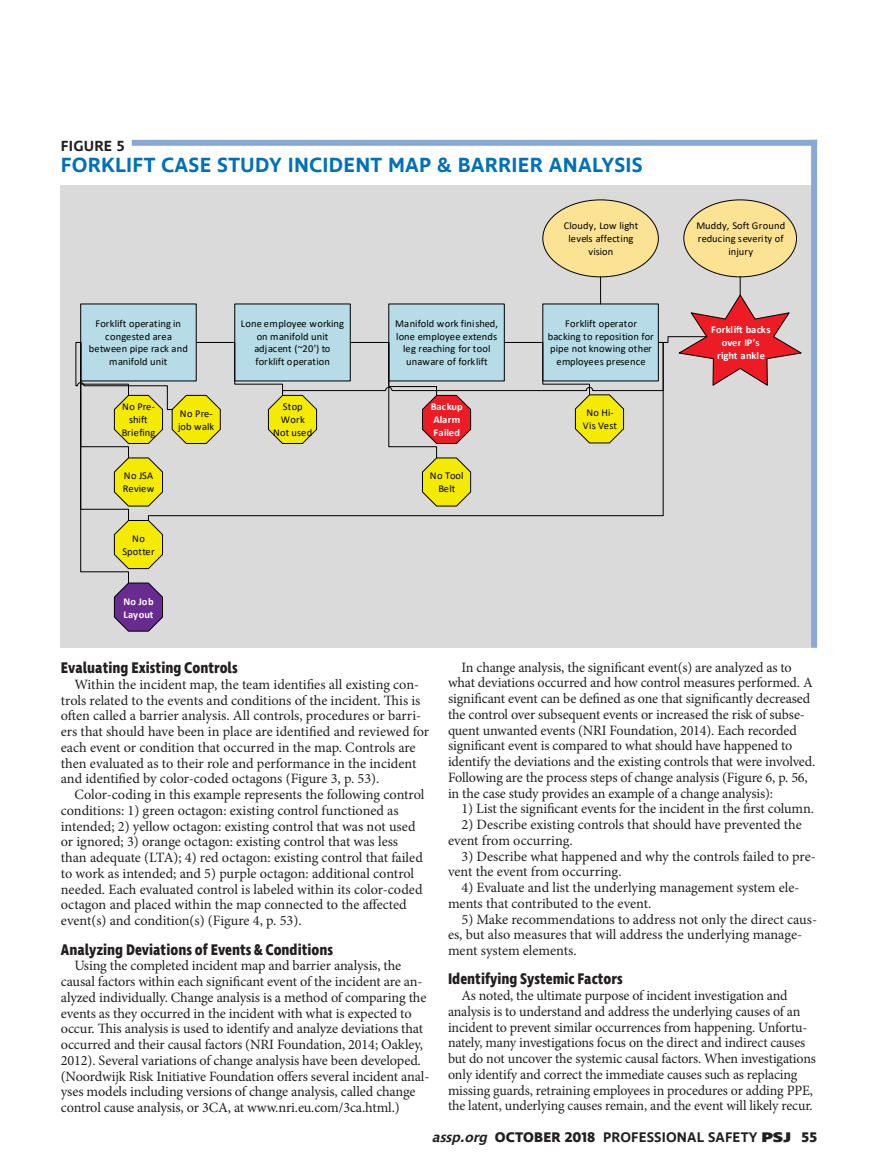
<style>
.page{position:relative;width:878px;height:1175px;background:#fff}
.page>*{position:absolute;margin:0;border:0;box-sizing:border-box;transform-origin:0 0}
.t1{font:600 21px "Ingra";letter-spacing:.01em;color:#0070b9}
.t2{font:700 15.75px "Ingra Cd";color:#231f20}
.t3{font:600 15px "Ingra";letter-spacing:.01em;color:#231f20}
.t4{font:14.25px/15.8px "Minion Pro";letter-spacing:-.01em;color:#231f20}
.t5{font:600 14.25px "Ingra";letter-spacing:.01em;color:#231f20}
.t6{font:10.5px/12.9px "Calibri";letter-spacing:.01em;color:#000;text-align:center}
.t7{font:700 10.5px/12.9px "Calibri";color:#fff}
.t8{font:700 10.35px/12.9px "Calibri";color:#fff;text-align:center}
.t9{font:10.35px "Calibri";letter-spacing:.005em;color:#000}
.s1{font-style:italic}
.s2{font-weight:700}
.s3{font-weight:800}
</style>
<div class="page">
<div style="left:61px;top:185px;width:756px;height:462px;background:#dbdadb"></div>
<div style="left:132px;top:140px;width:685px;height:6px;background:#89a8d7"></div>
<div style="left:811px;top:140px;width:6px;height:507px;background:#89a8d7"></div>
<div style="left:81px;top:304px;width:115px;height:77px;background:#b5dce7"></div>
<div style="left:80px;top:303px;width:117px;height:78px;border:1px solid #000"></div>
<div style="left:543px;top:200px;width:115px;height:77px;background:#fce394;border-radius:50%"></div>
<div style="left:683px;top:200px;width:113px;height:77px;background:#fce394;border-radius:50%"></div>
<svg style="left:75px;top:342px;width:88px;height:290px"></svg>
<svg style="left:148px;top:342px;width:516px;height:179px"></svg>
<svg style="left:234px;top:277px;width:568px;height:230px"></svg>
<p class="t3" style="left:61px;top:137px;width:65px">FIGURE 5</p>
<h1 class="t1" style="left:61px;top:152px;width:583px">FORKLIFT CASE STUDY INCIDENT MAP &amp; BARRIER ANALYSIS</h1>
<p class="t6" style="left:89px;top:316px;width:101px">Forklift operating in congested area between pipe rack and manifold unit</p>
<p class="t6" style="left:122px;top:400px;width:35px">No Pre&shy;shift<br>Briefing</p>
<p class="t6" style="left:123px;top:469px;width:33px;text-align:left">No JSA<br>Review</p>
<p class="t6" style="left:122px;top:532px;width:34px">No<br>Spotter</p>
<p class="t8" style="left:123px;top:594px;width:32px;text-align:left">No Job<br>Layout</p>
<p class="t9" style="left:180px;top:406px;width:34px">No Pre-</p>
<p class="t6" style="left:178px;top:419px;width:37px">job walk</p>
<p class="t6" style="left:241px;top:316px;width:105px">Lone employee working on manifold unit adjacent (~20') to forklift operation</p>
<p class="t6" style="left:273px;top:400px;width:41px">Stop<br>Work<br>Not used</p>
<p class="t6" style="left:395px;top:316px;width:104px">Manifold work finished, lone employee extends leg reaching for tool unaware of forklift</p>
<p class="t6" style="left:564px;top:219px;width:76px">Cloudy, Low light levels affecting</p>
<p class="t9" style="left:588px;top:244px;width:26px">vision</p>
<p class="t6" style="left:547px;top:316px;width:108px">Forklift operator backing to reposition for pipe not knowing other employees presence</p>
<p class="t7" style="left:431px;top:400px;width:34px">Backup<br>Alarm<br>Failed</p>
<p class="t6" style="left:586px;top:406px;width:29px">No Hi-</p>
<p class="t9" style="left:583px;top:418px;width:35px">Vis Vest</p>
<p class="t6" style="left:430px;top:469px;width:35px">No Tool<br>Belt</p>
<p class="t6" style="left:696px;top:219px;width:90px;text-align:left">Muddy, Soft Ground reducing severity of</p>
<p class="t9" style="left:728px;top:244px;width:26px">injury</p>
<p class="t8" style="left:711px;top:323px;width:61px">Forklift backs over IP’s</p>
<p class="t7" style="left:717px;top:349px;width:49px">right ankle</p>
<p class="t2" style="left:61px;top:658px;width:178px">Evaluating Existing Controls</p>
<p class="t4" style="left:61px;top:676px;width:370px;text-indent:13px">Within the incident map, the team identifies all existing con&shy;trols related to the events and conditions of the incident. This is often called a barrier analysis. All controls, procedures or barri&shy;ers that should have been in place are identified and reviewed for each event or condition that occurred in the map. Controls are then evaluated as to their role and performance in the incident and identified by color-coded octagons (Figure 3, p. 53).</p>
<p class="t4" style="left:61px;top:786px;width:365px;text-indent:13px">Color-coding in this example represents the following control conditions: 1) green octagon: existing control functioned as intended; 2) yellow octagon: existing control that was not used or ignored; 3) orange octagon: existing control that was less than adequate (LTA); 4) red octagon: existing control that failed to work as intended; and 5) purple octagon: additional control needed. Each evaluated control is labeled within its color-coded octagon and placed within the map connected to the affected event(s) and condition(s) (Figure 4, p. 53).</p>
<p class="t2" style="left:61px;top:939px;width:274px">Analyzing Deviations of Events &amp; Conditions</p>
<p class="t4" style="left:61px;top:957px;width:370px;text-indent:13px">Using the completed incident map and barrier analysis, the causal factors within each significant event of the incident are an&shy;alyzed individually. Change analysis is a method of comparing the events as they occurred in the incident with what is expected to occur. This analysis is used to identify and analyze deviations that occurred and their causal factors (NRI Foundation, 2014; Oakley, 2012). Several variations of change analysis have been developed. (Noordwijk Risk Initiative Foundation offers several incident anal&shy;yses models including versions of change analysis, called change control cause analysis, or 3CA, at www.nri.eu.com/3ca.html.)</p>
<p class="t4" style="left:448px;top:659px;width:369px;text-indent:14px">In change analysis, the significant event(s) are analyzed as to what deviations occurred and how control measures performed. A significant event can be defined as one that significantly decreased the control over subsequent events or increased the risk of subse&shy;quent unwanted events (NRI Foundation, 2014). Each recorded significant event is compared to what should have happened to identify the deviations and the existing controls that were involved.<br>Following are the process steps of change analysis (Figure 6, p. 56, in the case study provides an example of a change analysis):</p>
<p class="t4" style="left:461px;top:801px;width:354px">1) List the significant events for the incident in the first column.</p>
<p class="t4" style="left:448px;top:816px;width:355px;text-indent:13px">2) Describe existing controls that should have prevented the event from occurring.</p>
<p class="t4" style="left:448px;top:848px;width:369px;text-indent:13px">3) Describe what happened and why the controls failed to pre&shy;vent the event from occurring.</p>
<p class="t4" style="left:448px;top:879px;width:353px;text-indent:13px">4) Evaluate and list the underlying management system ele&shy;ments that contributed to the event.</p>
<p class="t4" style="left:448px;top:911px;width:370px;text-indent:13px">5) Make recommendations to address not only the direct caus&shy;es, but also measures that will address the underlying manage&shy;ment system elements.</p>
<p class="t2" style="left:448px;top:969px;width:176px">Identifying Systemic Factors</p>
<p class="t4" style="left:448px;top:987px;width:369px;text-indent:14px">As noted, the ultimate purpose of incident investigation and analysis is to understand and address the underlying causes of an incident to prevent similar occurrences from happening. Unfortu&shy;nately, many investigations focus on the direct and indirect causes but do not uncover the systemic causal factors. When investigations only identify and correct the immediate causes such as replacing missing guards, retraining employees in procedures or adding PPE, the latent, underlying causes remain, and the event will likely recur.</p>
<p class="t5" style="left:432px;top:1128px;width:387px"><span class="s1">assp.org</span> <span class="s2">OCTOBER 2018</span> PROFESSIONAL SAFETY <span class="s3">PSJ</span> <span class="s2">55</span></p>
</div>
